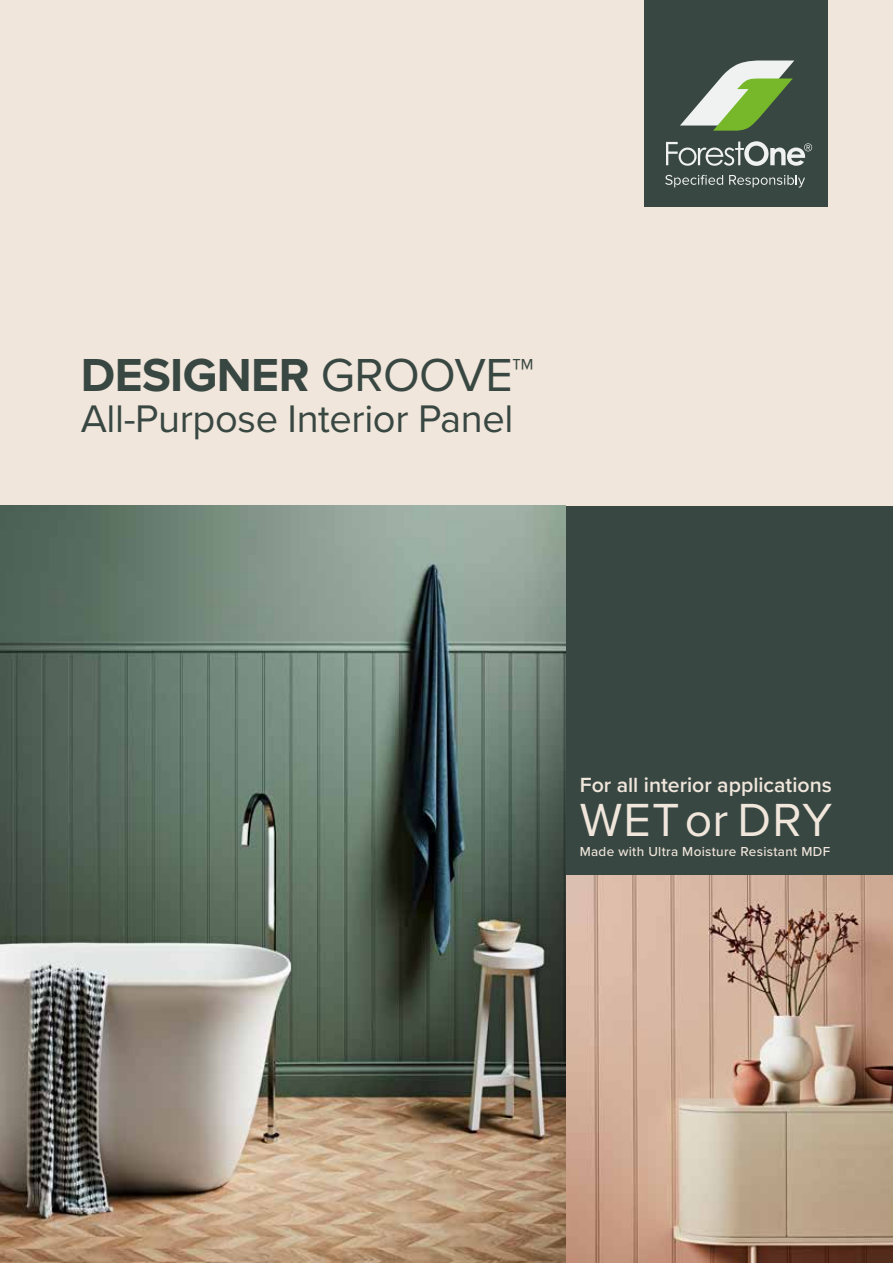
<style>
.page{position:relative;width:893px;height:1263px;background:#fff}
.page>*{position:absolute;margin:0;border:0;box-sizing:border-box;transform-origin:0 0}
.t1{font:48.15px "Proxima Nova";letter-spacing:.025em;color:#f0e6db}
.t2{font:700 48px "Proxima Nova";letter-spacing:-.01em;color:#394742}
.t3{font:39.9px "Proxima Nova";letter-spacing:-.01em;color:#394742}
.t4{font:600 21.3px "Proxima Nova";color:#f0e6db}
.t5{font:500 13.5px "Proxima Nova";letter-spacing:.025em;color:#f0e6db}
.s1{font-weight:400}
</style>
<div class="page">
<div style="left:0;top:0;width:893px;height:505px;background:#f0e6db"></div>
<div style="left:563px;top:506px;width:330px;height:369px;background:#394742"></div>
<img style="left:566px;top:875px;width:327px;height:388px">
<img style="left:0;top:505px;width:566px;height:758px">
<div style="left:645px;top:0;width:183px;height:206px;background:#394742"></div>
<svg style="left:665px;top:175px;width:58px;height:12px"></svg>
<svg style="left:729px;top:175px;width:76px;height:13px"></svg>
<svg style="left:666px;top:141px;width:146px;height:25px"></svg>
<svg style="left:680px;top:60px;width:114px;height:71px"></svg>
<h2 class="t2" style="left:81px;top:339px;width:455px">DESIGNER <span class="s1">GROOVE™</span></h2>
<h3 class="t3" style="left:81px;top:389px;width:434px">All-Purpose Interior Panel</h3>
<h3 class="t4" style="left:580px;top:769px;width:254px">For all interior applications</h3>
<h1 class="t1" style="left:580px;top:784px;width:254px">WET or DRY</h1>
<p class="t5" style="left:580px;top:842px;width:252px">Made with Ultra Moisture Resistant MDF</p>
</div>
